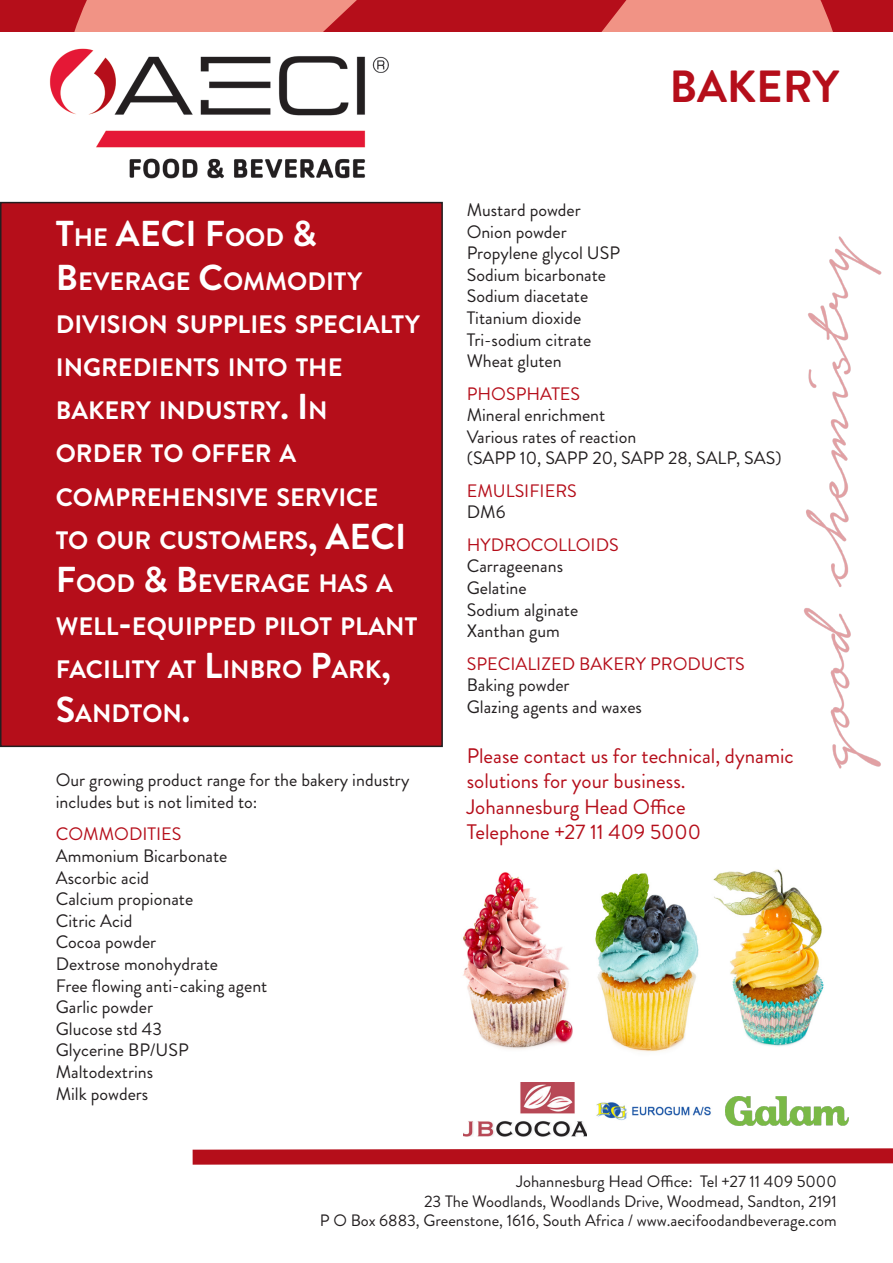
<style>
.page{position:relative;width:893px;height:1263px;background:#fff}
.page>*{position:absolute;margin:0;border:0;box-sizing:border-box;transform-origin:0 0}
.t1{font:700 45px "Brandon Grotesque";color:#b50e1a}
.t2{font:700 36px "Brandon Grotesque";color:#fff}
.t3{font:700 25.2px/43.2px "Brandon Grotesque";color:#fff}
.t4{font:21px/25.2px "Brandon Grotesque";color:#b50e1a}
.t5{font:18px/21.6px "Brandon Grotesque";color:#231f20}
.t6{font:18px "Brandon Grotesque";color:#b50e1a}
.t7{font:16.5px "Brandon Grotesque";color:#231f20}
.s1{font-size:25.2px}
.s2{font-size:36px}
</style>
<div class="page">
<img style="left:22px;top:48px;width:392px;height:154px">
<div style="left:1px;top:203px;width:441px;height:543px;background:#b50e1a"></div>
<div style="left:0;top:202px;width:443px;height:545px;border:2px solid #231f20"></div>
<svg style="left:192px;top:1148px;width:701px;height:17px;background:#bd2a35"></svg>
<img style="left:804px;top:236px;width:78px;height:533px">
<div style="left:0;top:0;width:893px;height:32px;background:#b50e1a"></div>
<svg style="left:74px;top:0;width:759px;height:32px"></svg>
<img style="left:464px;top:1082px;width:123px;height:54px">
<img style="left:596px;top:1102px;width:115px;height:19px">
<img style="left:726px;top:1097px;width:123px;height:28px">
<img style="left:463px;top:869px;width:361px;height:183px">
<p class="t2" style="left:56px;top:209px;width:262px">T<span class="s1">HE</span> AECI F<span class="s1">OOD</span> &amp;</p>
<p class="t3" style="left:56px;top:260px;width:308px"><span class="s2">B</span>EVERAGE <span class="s2">C</span>OMMODITY</p>
<p class="t3" style="left:56px;top:303px;width:365px">DIVISION SUPPLI ES SPECIALTY<br>I NGREDI ENTS I NTO THE</p>
<p class="t3" style="left:56px;top:389px;width:273px">BAKERY I NDUSTRY<span class="s2">. I</span>N</p>
<p class="t3" style="left:56px;top:432px;width:242px">ORDER TO OFFER A</p>
<p class="t3" style="left:56px;top:476px;width:362px">COMPREHENSIVE SERVICE<br>TO OUR CUSTOMERS<span class="s2">, AECI<br>F</span>OOD <span class="s2">&amp; B</span>EVERAGE HAS A<br>WELL<span class="s2">-</span>EQUI PPED PI LOT PLANT<br>FACI</p>
<p class="t3" style="left:56px;top:648px;width:336px;text-indent:55px">LITY AT <span class="s2">L</span>INBRO <span class="s2">P</span>ARK<span class="s2">,<br>S</span>ANDTON<span class="s2">.</span></p>
<p class="t5" style="left:56px;top:770px;width:355px">Our growing product range for the bakery industry includes but is not limited to:</p>
<p class="t6" style="left:56px;top:822px;width:127px">COMMODITIES</p>
<p class="t5" style="left:56px;top:845px;width:173px">Ammonium Bicarbonate</p>
<p class="t5" style="left:56px;top:867px;width:95px">Ascorbic acid</p>
<p class="t5" style="left:56px;top:888px;width:139px">Calcium propionate</p>
<p class="t5" style="left:56px;top:910px;width:78px">Citric Acid</p>
<p class="t5" style="left:56px;top:932px;width:102px">Cocoa powder</p>
<p class="t5" style="left:56px;top:953px;width:164px">Dextrose monohydrate</p>
<p class="t5" style="left:56px;top:975px;width:213px">Free flowing anti-caking agent</p>
<p class="t5" style="left:56px;top:996px;width:99px">Garlic powder</p>
<p class="t5" style="left:56px;top:1018px;width:108px">Glucose std 43</p>
<p class="t5" style="left:56px;top:1040px;width:135px">Glycerine BP/USP</p>
<p class="t5" style="left:56px;top:1061px;width:99px">Maltodextrins</p>
<p class="t5" style="left:56px;top:1083px;width:94px">Milk powders</p>
<p class="t1" style="left:669px;top:55px;width:171px">BAKERY</p>
<p class="t5" style="left:467px;top:199px;width:115px">Mustard powder</p>
<p class="t5" style="left:467px;top:221px;width:101px">Onion powder</p>
<p class="t5" style="left:467px;top:242px;width:155px">Propylene glycol USP</p>
<p class="t5" style="left:467px;top:264px;width:141px">Sodium bicarbonate</p>
<p class="t5" style="left:467px;top:286px;width:123px">Sodium diacetate</p>
<p class="t5" style="left:467px;top:307px;width:116px">Titanium dioxide</p>
<p class="t5" style="left:467px;top:329px;width:126px">Tri-sodium citrate</p>
<p class="t5" style="left:467px;top:350px;width:96px">Wheat gluten</p>
<p class="t6" style="left:467px;top:381px;width:115px">PHOSPHATES</p>
<p class="t5" style="left:467px;top:404px;width:140px">Mineral enrichment</p>
<p class="t5" style="left:467px;top:426px;width:171px">Various rates of reaction</p>
<p class="t5" style="left:467px;top:448px;width:316px">(SAPP 10, SAPP 20, SAPP 28, SALP, SAS)</p>
<p class="t6" style="left:467px;top:478px;width:112px">EMULSIFIERS</p>
<p class="t5" style="left:467px;top:502px;width:40px">DM6</p>
<p class="t6" style="left:467px;top:532px;width:153px">HYDROCOLLOIDS</p>
<p class="t5" style="left:467px;top:556px;width:98px">Carrageenans</p>
<p class="t5" style="left:467px;top:577px;width:61px">Gelatine</p>
<p class="t5" style="left:467px;top:599px;width:113px">Sodium alginate</p>
<p class="t5" style="left:467px;top:620px;width:95px">Xanthan gum</p>
<p class="t6" style="left:467px;top:651px;width:279px">SPECIALIZED BAKERY PRODUCTS</p>
<p class="t5" style="left:467px;top:674px;width:104px">Baking powder</p>
<p class="t5" style="left:467px;top:696px;width:177px">Glazing agents and waxes</p>
<p class="t4" style="left:467px;top:744px;width:328px">Please contact us for technical, dynamic solutions for your business.</p>
<p class="t4" style="left:467px;top:794px;width:220px">Johannesburg Head Office</p>
<p class="t4" style="left:467px;top:819px;width:236px">Telephone +27 11 409 5000</p>
<p class="t7" style="left:516px;top:1170px;width:322px">Johannesburg Head Office: Tel +27 11 409 5000</p>
<p class="t7" style="left:424px;top:1189px;width:414px">23 The Woodlands, Woodlands Drive, Woodmead, Sandton, 2191</p>
<p class="t7" style="left:320px;top:1209px;width:518px">P O Box 6883, Greenstone, 1616, South Africa / www.aecifoodandbeverage.com</p>
</div>
